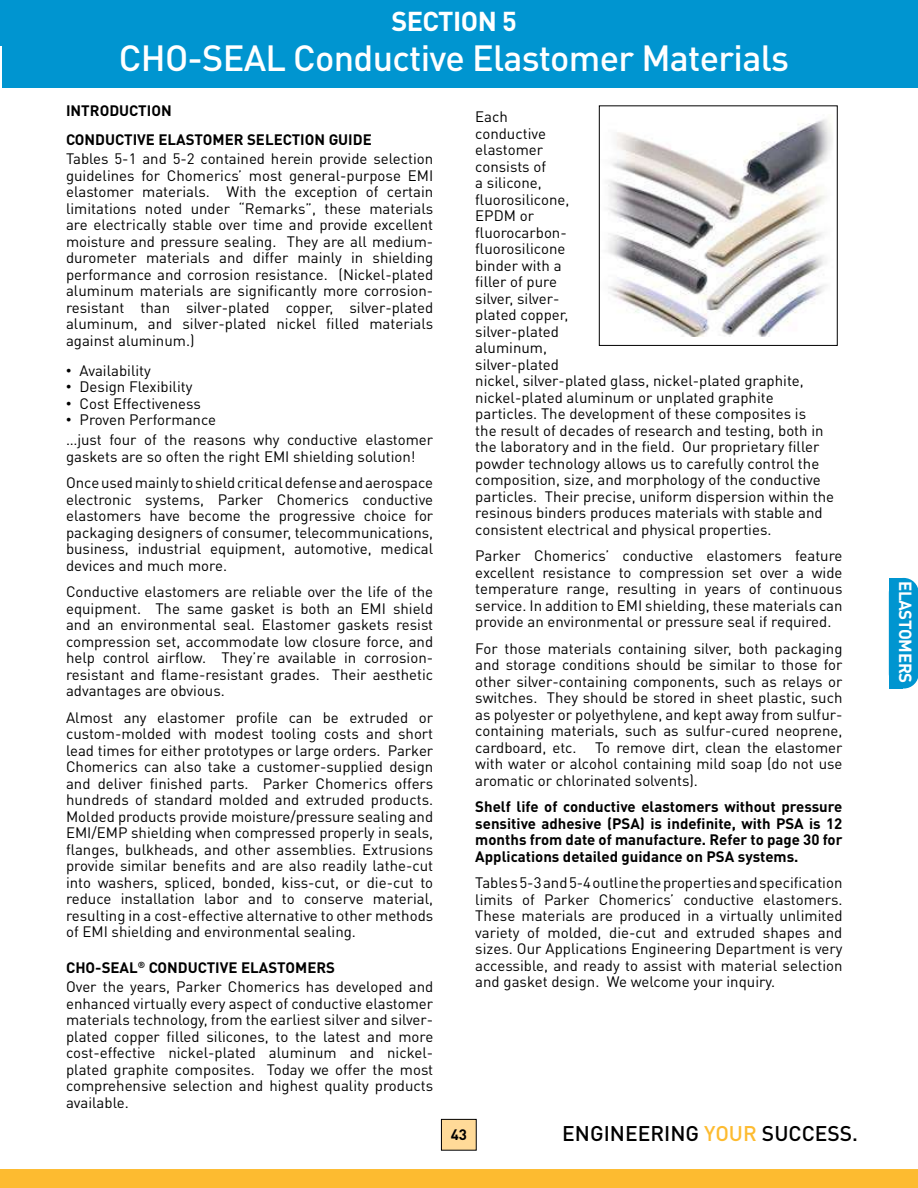
<style>
.page{position:relative;width:918px;height:1188px;background:#fff}
.page>*{position:absolute;margin:0;border:0;box-sizing:border-box;transform-origin:0 0}
.t1{font:500 36px "DINOT";letter-spacing:-.02em;color:#fff}
.t2{font:700 27px "DINOT";letter-spacing:-.02em;color:#fff}
.t3{font:500 21px "DINOT";color:#000}
.t4{font:700 18px "DINOT";letter-spacing:-.02em;color:#fff}
.t5{font:700 17.4px "DINOT";letter-spacing:-.02em;color:#fff;scale:.96 1}
.t6{font:15px/16.5px "DINOT";color:#000;text-align:justify}
.t7{font:700 15px/16.5px "DINOT";color:#000}
.s1{font-family:"Arial"}
.s2{font-weight:700}
.s3{color:#fdbb30}
</style>
<div class="page">
<div style="left:441px;top:1119px;width:35px;height:31px;background:#ffda98"></div>
<div style="left:441px;top:1119px;width:36px;height:32px;border:1px solid #000"></div>
<div style="left:0;top:1169px;width:918px;height:19px;background:#fdbb30"></div>
<div style="left:889px;top:578px;width:29px;height:111px;background:#0095d0;border-radius:15px"></div>
<div style="left:889px;top:578px;width:13px;height:111px;background:#0095d0"></div>
<img style="left:608px;top:119px;width:225px;height:217px">
<div style="left:599px;top:105px;width:239px;height:241px;border:1px solid #000"></div>
<div style="left:2px;top:0;width:916px;height:88px;background:#0095d0"></div>
<h2 class="t2" style="left:391px;top:3px;width:127px">SECTION 5</h2>
<p class="t4" style="left:416px;top:12px;width:85px">SECTION 5</p>
<h1 class="t1" style="left:119px;top:33px;width:672px">CHO-SEAL Conductive Elastomer Materials</h1>
<p class="t7" style="left:66px;top:95px;width:307px;line-height:28.8px">INTRODUCTION<br>CONDUCTIVE ELASTOMER SELECTION GUIDE</p>
<p class="t6" style="left:66px;top:150px;width:369px">Tables 5-1 and 5-2 contained herein provide selection guidelines for Chomerics’ most general-purpose EMI elastomer materials. With the exception of certain limitations noted under “Remarks”, these materials are electrically stable over time and provide excellent moisture and pressure sealing. They are all medium&shy;durometer materials and differ mainly in shielding performance and corrosion resistance. (Nickel-plated aluminum materials are significantly more corrosion&shy;resistant than silver-plated copper, silver-plated aluminum, and silver-plated nickel filled materials against aluminum.)</p>
<p class="t6" style="left:66px;top:362px;width:86px"><span class="s1">•</span> Availability</p>
<p class="t6" style="left:66px;top:378px;width:128px"><span class="s1">•</span> Design Flexibility</p>
<p class="t6" style="left:66px;top:395px;width:136px"><span class="s1">•</span> Cost Effectiveness</p>
<p class="t6" style="left:66px;top:409px;width:369px;line-height:19.8px"><span class="s1">•</span> Proven Performance<br>…just four of the reasons why conductive elastomer</p>
<p class="t6" style="left:66px;top:442px;width:369px;line-height:26.5px">gaskets are so often the right EMI shielding solution!<br>Once used mainly to shield critical defense and aerospace</p>
<p class="t6" style="left:66px;top:490px;width:369px">electronic systems, Parker Chomerics conductive elastomers have become the progressive choice for packaging designers of consumer, telecommunications, business, industrial equipment, automotive, medical devices and much more.</p>
<p class="t6" style="left:66px;top:583px;width:369px">Conductive elastomers are reliable over the life of the equipment. The same gasket is both an EMI shield and an environmental seal. Elastomer gaskets resist compression set, accommodate low closure force, and help control airflow. They’re available in corrosion&shy;resistant and flame-resistant grades. Their aesthetic advantages are obvious.</p>
<p class="t6" style="left:66px;top:708px;width:369px">Almost any elastomer profile can be extruded or custom-molded with modest tooling costs and short lead times for either prototypes or large orders. Parker Chomerics can also take a customer-supplied design and deliver finished parts. Parker Chomerics offers hundreds of standard molded and extruded products.<br>Molded products provide moisture/pressure sealing and EMI/EMP shielding when compressed properly in seals, flanges, bulkheads, and other assemblies. Extrusions provide similar benefits and are also readily lathe-cut into washers, spliced, bonded, kiss-cut, or die-cut to reduce installation labor and to conserve material, resulting in a cost-effective alternative to other methods of EMI shielding and environmental sealing.</p>
<p class="t6" style="left:66px;top:957px;width:369px;line-height:19.8px"><span class="s2">CHO-SEAL</span><sup>®</sup> <span class="s2">CONDUCTIVE ELASTOMERS<br></span>Over the years, Parker Chomerics has developed and</p>
<p class="t6" style="left:66px;top:995px;width:369px">enhanced virtually every aspect of conductive elastomer materials technology, from the earliest silver and silver&shy;plated copper filled silicones, to the latest and more cost-effective nickel-plated aluminum and nickel&shy;plated graphite composites. Today we offer the most comprehensive selection and highest quality products available.</p>
<p class="t6" style="left:475px;top:108px;width:360px;text-align:left">Each<br>conductive<br>elastomer<br>consists of<br>a silicone,<br>fluorosilicone,<br>EPDM or<br>fluorocarbon-<br>fluorosilicone<br>binder with a<br>filler of pure<br>silver, silver-<br>plated copper,<br>silver-plated<br>aluminum,<br>silver-plated<br>nickel, silver-plated glass, nickel-plated graphite, nickel-plated aluminum or unplated graphite particles. The development of these composites is<br>the result of decades of research and testing, both in the laboratory and in the field. Our proprietary filler powder technology allows us to carefully control the composition, size, and morphology of the conductive particles. Their precise, uniform dispersion within the resinous binders produces materials with stable and consistent electrical and physical properties.</p>
<p class="t6" style="left:475px;top:547px;width:369px">Parker Chomerics’ conductive elastomers feature excellent resistance to compression set over a wide temperature range, resulting in years of continuous service. In addition to EMI shielding, these materials can provide an environmental or pressure seal if required.</p>
<p class="t6" style="left:475px;top:639px;width:369px">For those materials containing silver, both packaging and storage conditions should be similar to those for other silver-containing components, such as relays or switches. They should be stored in sheet plastic, such as polyester or polyethylene, and kept away from sulfur&shy;containing materials, such as sulfur-cured neoprene, cardboard, etc. To remove dirt, clean the elastomer with water or alcohol containing mild soap (do not use aromatic or chlorinated solvents).</p>
<p class="t7" style="left:475px;top:798px;width:369px;text-align:justify">Shelf life of conductive elastomers without pressure sensitive adhesive (PSA) is indefinite, with PSA is 12 months from date of manufacture. Refer to page 30 for Applications detailed guidance on PSA systems.</p>
<p class="t6" style="left:475px;top:874px;width:369px">Tables 5-3 and 5-4 outline the properties and specification limits of Parker Chomerics’ conductive elastomers.<br>These materials are produced in a virtually unlimited variety of molded, die-cut and extruded shapes and sizes. Our Applications Engineering Department is very accessible, and ready to assist with material selection and gasket design. We welcome your inquiry.</p>
<p class="t7" style="left:451px;top:1126px;width:18px">43</p>
<h3 class="t3" style="left:562px;top:1120px;width:297px">ENGINEERING <span class="s3">YOUR</span> SUCCESS.</h3>
<p class="t5" style="left:917px;top:581px;width:108px;rotate:90deg">ELASTOMERS</p>
</div>
